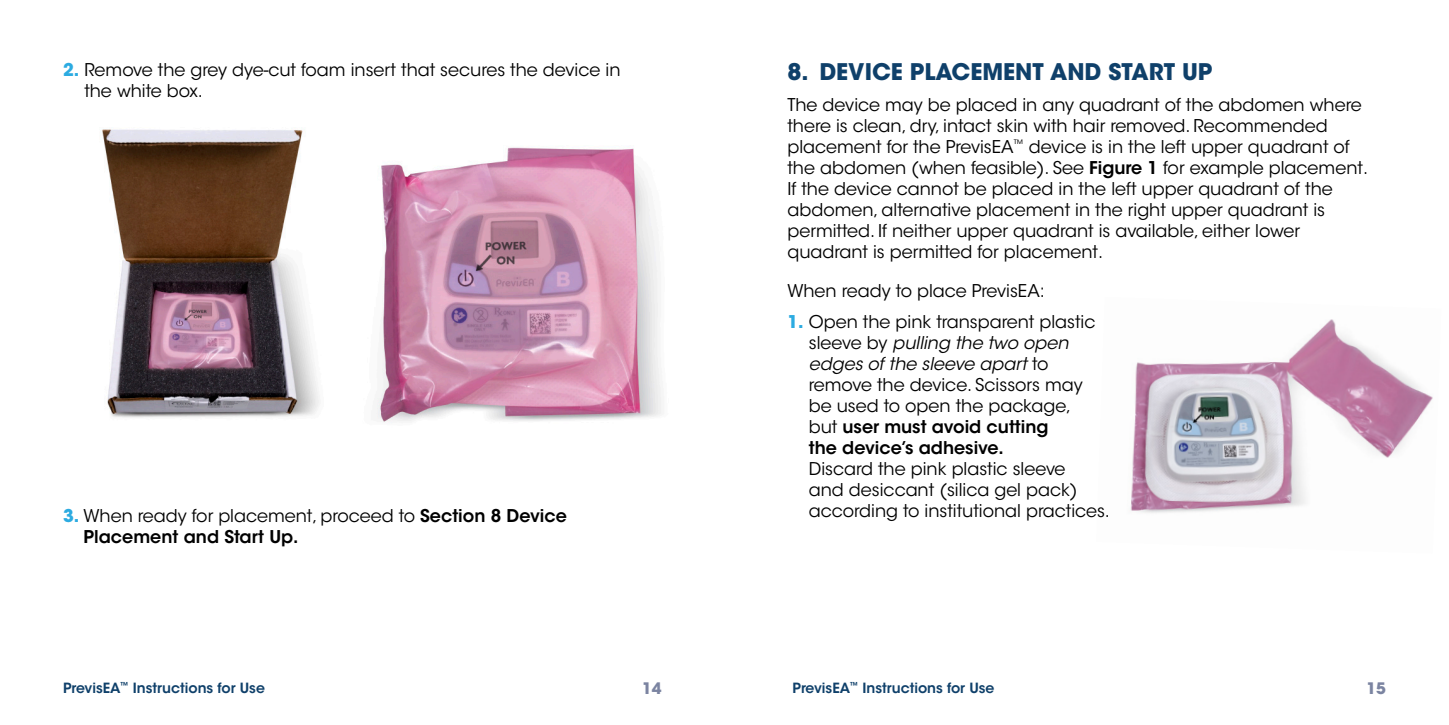
<style>
.page{position:relative;width:1449px;height:725px;background:#fff}
.page>*{position:absolute;margin:0;border:0;box-sizing:border-box;transform-origin:0 0}
.Subhead{font:700 22.75px "ITC Avant Garde Std";color:#0f406a}
.Normal_text{font:17.5px/21px "ITC Avant Garde Std";color:#000}
.Normal_text-2{font:600 17.5px/21px "ITC Avant Garde Std";color:#000}
.t1{font:700 15.75px "ITC Avant Garde Std";color:#7b84a1}
.t2{font:600 14px "ITC Avant Garde Std";color:#0f406a}
.s1{font-weight:700;color:#2cabe1}
.s2{font-weight:400}
.s3{font-weight:600}
.s4{font-style:italic}
</style>
<div class="page">
<img style="left:102px;top:127px;width:217px;height:291px">
<img style="left:376px;top:147px;width:286px;height:276px">
<img style="left:1130px;top:319px;width:303px;height:194px">
<p class="Normal_text" style="left:84px;top:59px;width:538px;text-indent:-21px"><span class="s1">2.</span> Remove the grey dye-cut foam insert that secures the device in the white box.</p>
<p class="Normal_text-2" style="left:84px;top:504px;width:485px;text-indent:-21px"><span class="s1">3.</span> <span class="s2">When ready for placement, proceed to</span> Section 8 Device<br>Placement and Start Up.</p>
<p class="Subhead" style="left:788px;top:57px;width:426px">8. DEVICE PLACEMENT AND START UP</p>
<p class="Normal_text" style="left:787px;top:94px;width:582px">The device may be placed in any quadrant of the abdomen where there is clean, dry, intact skin with hair removed. Recommended placement for the PrevisEA<sup>™</sup> device is in the left upper quadrant of the abdomen (when feasible). See <span class="s3">Figure 1</span> for example placement.<br>If the device cannot be placed in the left upper quadrant of the abdomen, alternative placement in the right upper quadrant is permitted. If neither upper quadrant is available, either lower quadrant is permitted for placement.</p>
<p class="Normal_text" style="left:787px;top:280px;width:259px">When ready to place PrevisEA:</p>
<p class="Normal_text" style="left:809px;top:311px;width:303px;text-indent:-21px"><span class="s1">1.</span> Open the pink transparent plastic sleeve by <span class="s4">pulling the two open edges of the sleeve apart</span> to remove the device. Scissors may<br>be used to open the package,<br>but <span class="s3">user must avoid cutting<br>the device’s adhesive.<br></span>Discard the pink plastic sleeve<br>and desiccant (silica gel pack) according to institutional practices.</p>
<p class="t2" style="left:63px;top:679px;width:203px">PrevisEA<sup>™</sup> Instructions for Use</p>
<p class="t1" style="left:642px;top:678px;width:21px">14</p>
<p class="t1" style="left:1367px;top:678px;width:21px">15</p>
<p class="t2" style="left:793px;top:679px;width:203px">PrevisEA<sup>™</sup> Instructions for Use</p>
</div>
